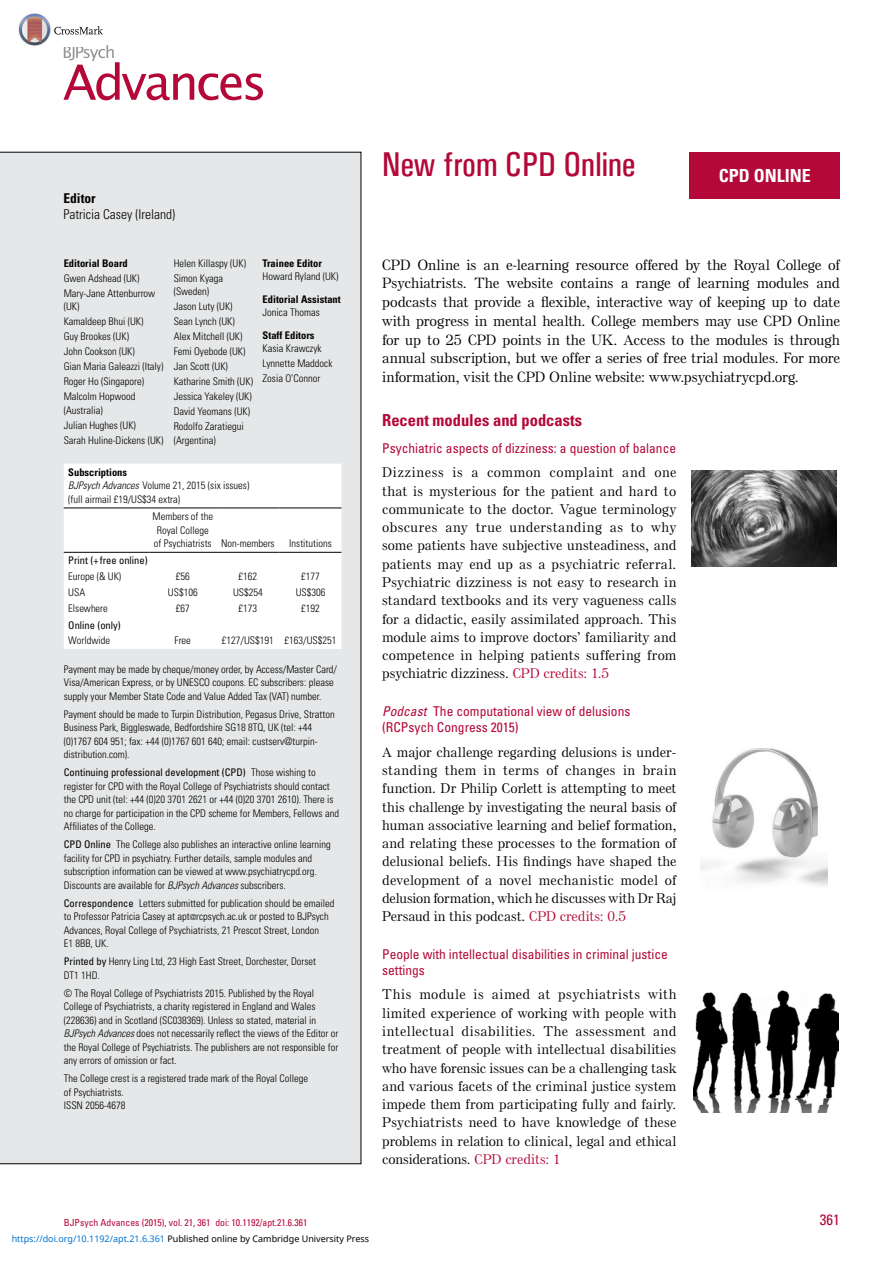
<style>
.page{position:relative;width:893px;height:1263px;background:#fff}
.page>*{position:absolute;margin:0;border:0;box-sizing:border-box;transform-origin:0 0}
.t1{font:34.5px "Univers Condensed";color:#b30838}
.t2{font:700 condensed 18px "Univers LT Std";color:#fff}
.t3{font:700 condensed 16.5px "Univers LT Std";color:#b30838}
.t4{font:condensed 15px "Univers LT Std";color:#b30838}
.t5{font:500 14.25px/18.8px "Else NPL Std";letter-spacing:.01em;color:#000;text-align:justify}
.t6{font:500 13.5px/18.3px "Else NPL Std";letter-spacing:.015em;color:#000;text-align:justify}
.t7{font:condensed 13.5px/16.5px "Univers LT Std";color:#b30838}
.t8{font:300 condensed 13.5px "Univers LT Std";color:#000}
.t9{font:700 condensed 13.5px "Univers LT Std";color:#000}
.t10{font:300 condensed 10.5px/13.5px "Univers LT Std";color:#000}
.t11{font:700 condensed 10.5px "Univers LT Std";color:#000}
.t12{font:condensed 10.5px "Univers LT Std";color:#000}
.t13{font:condensed 9.75px "Univers LT Std";color:#b30838}
.t14{font:9px "Noto Sans";color:#000}
.s1{font-weight:700}
.s2{font-style:italic}
.s3{font-weight:400}
.s4{font-size:8.25px}
.s5{color:#b30838}
.s6{color:#0172cf}
</style>
<div class="page">
<div style="left:690px;top:152px;width:150px;height:46px;background:#b30838"></div>
<div style="left:0;top:152px;width:361px;height:1012px;background:#e6e7e8"></div>
<svg style="left:64px;top:464px;width:277px;height:185px"></svg>
<hr style="left:64px;top:508px;width:86px;height:1px;background:#000">
<hr style="left:150px;top:508px;width:66px;height:1px;background:#000">
<hr style="left:216px;top:508px;width:64px;height:1px;background:#000">
<hr style="left:280px;top:508px;width:61px;height:1px;background:#000">
<hr style="left:64px;top:552px;width:86px;height:1px;background:#000">
<hr style="left:150px;top:552px;width:66px;height:1px;background:#000">
<hr style="left:216px;top:552px;width:64px;height:1px;background:#000">
<hr style="left:280px;top:552px;width:61px;height:1px;background:#000">
<svg style="left:63px;top:45px;width:200px;height:55px"></svg>
<img style="left:700px;top:748px;width:128px;height:138px">
<img style="left:694px;top:990px;width:144px;height:123px">
<img style="left:692px;top:470px;width:144px;height:97px">
<img style="left:18px;top:13px;width:86px;height:33px">
<p class="t9" style="left:63px;top:189px;width:34px">Editor</p>
<p class="t8" style="left:63px;top:206px;width:113px">Patricia Casey (Ireland)</p>
<p class="t11" style="left:64px;top:257px;width:66px">Editorial Board</p>
<p class="t10" style="left:64px;top:271px;width:93px;line-height:15px">Gwen Adshead (UK)<br>Mary-Jane Attenburrow</p>
<p class="t10" style="left:64px;top:299px;width:101px;line-height:15px">(UK)<br>Kamaldeep Bhui (UK)<br>Guy Brookes (UK)<br>John Cookson (UK)<br>Gian Maria Galeazzi (Italy)<br>Roger Ho (Singapore)<br>Malcolm Hopwood</p>
<p class="t10" style="left:64px;top:403px;width:101px;line-height:15px">(Australia)<br>Julian Hughes (UK)<br>Sarah Huline-Dickens (UK)</p>
<p class="t10" style="left:174px;top:256px;width:74px;line-height:15px">Helen Killaspy (UK)<br>Simon Kyaga</p>
<p class="t10" style="left:174px;top:284px;width:81px;line-height:15px">(Sweden)<br>Jason Luty (UK)<br>Sean Lynch (UK)<br>Alex Mitchell (UK)<br>Femi Oyebode (UK)<br>Jan Scott (UK)<br>Katharine Smith (UK)<br>Jessica Yakeley (UK)<br>David Yeomans (UK)<br>Rodolfo Zaratiegui</p>
<p class="t10" style="left:174px;top:433px;width:43px">(Argentina)</p>
<p class="t11" style="left:263px;top:257px;width:61px">Trainee Editor</p>
<p class="t10" style="left:263px;top:270px;width:77px">Howard Ryland (UK)</p>
<p class="t11" style="left:263px;top:293px;width:80px">Editorial Assistant</p>
<p class="t10" style="left:263px;top:306px;width:59px">Jonica Thomas</p>
<p class="t11" style="left:263px;top:329px;width:53px">Staff Editors</p>
<p class="t10" style="left:263px;top:341px;width:71px;line-height:15px">Kasia Krawczyk<br>Lynnette Maddock<br>Zosia O’Connor</p>
<p class="t10" style="left:68px;top:465px;width:183px"><span class="s1">Subscriptions<br></span><span class="s2">BJPsych Advances</span> Volume 21, 2015 (six issues) (full airmail £19/US$34 extra)</p>
<p class="t10" style="left:153px;top:510px;width:124px">Members of the<br>Royal College<br>of Psychiatrists Non-members</p>
<p class="t10" style="left:289px;top:537px;width:44px">Institutions</p>
<p class="t12" style="left:68px;top:554px;width:81px">Print (+ free online)</p>
<p class="t10" style="left:68px;top:570px;width:55px">Europe (&amp; UK)</p>
<p class="t10" style="left:176px;top:570px;width:15px">£56</p>
<p class="t10" style="left:239px;top:570px;width:20px">£162</p>
<p class="t10" style="left:301px;top:570px;width:20px">£177</p>
<p class="t10" style="left:68px;top:586px;width:18px">USA</p>
<p class="t10" style="left:168px;top:586px;width:31px">US$106</p>
<p class="t10" style="left:233px;top:586px;width:31px">US$254</p>
<p class="t10" style="left:296px;top:586px;width:31px">US$306</p>
<p class="t10" style="left:68px;top:601px;width:41px">Elsewhere</p>
<p class="t10" style="left:176px;top:601px;width:15px">£67</p>
<p class="t10" style="left:239px;top:601px;width:20px">£173</p>
<p class="t10" style="left:301px;top:601px;width:20px">£192</p>
<p class="t12" style="left:68px;top:618px;width:54px">Online (only)</p>
<p class="t10" style="left:68px;top:634px;width:43px">Worldwide</p>
<p class="t10" style="left:175px;top:634px;width:18px">Free</p>
<p class="t10" style="left:222px;top:634px;width:116px">£127/US$191 £163/US$251</p>
<p class="t10" style="left:64px;top:662px;width:275px">Payment may be made by cheque/money order, by Access/Master Card/<br>Visa/American Express, or by UNESCO coupons. EC subscribers: please supply your Member State Code and Value Added Tax (VAT) number.</p>
<p class="t10" style="left:64px;top:707px;width:272px">Payment should be made to Turpin Distribution, Pegasus Drive, Stratton Business Park, Biggleswade, Bedfordshire SG18 8TQ, UK (tel: +44 (0)1767 604 951; fax: +44 (0)1767 601 640; email: custserv@turpin&shy;distribution.com).</p>
<p class="t10" style="left:64px;top:766px;width:277px"><span class="s3">Continuing professional development (CPD)</span> Those wishing to register for CPD with the Royal College of Psychiatrists should contact the CPD unit (tel: +44 (0)20 3701 2621 or +44 (0)20 3701 2610). There is no charge for participation in the CPD scheme for Members, Fellows and Affiliates of the College.</p>
<p class="t10" style="left:64px;top:838px;width:269px"><span class="s3">CPD Online</span> The College also publishes an interactive online learning facility for CPD in psychiatry. Further details, sample modules and subscription information can be viewed at www.psychiatrycpd.org.<br>Discounts are available for <span class="s2">BJPsych Advances</span> subscribers.</p>
<p class="t10" style="left:64px;top:896px;width:272px"><span class="s3">Correspondence</span> Letters submitted for publication should be emailed to Professor Patricia Casey at apt<span class="s4">@</span>rcpsych.ac.uk or posted to BJPsych Advances, Royal College of Psychiatrists, 21 Prescot Street, London<br>E1 8BB, UK.</p>
<p class="t10" style="left:64px;top:955px;width:254px"><span class="s3">Printed by</span> Henry Ling Ltd, 23 High East Street, Dorchester, Dorset<br>DT1 1HD.</p>
<p class="t10" style="left:64px;top:986px;width:276px">© The Royal College of Psychiatrists 2015. Published by the Royal College of Psychiatrists, a charity registered in England and Wales (228636) and in Scotland (SC038369). Unless so stated, material in <span class="s2">BJPsych Advances</span> does not necessarily reflect the views of the Editor or the Royal College of Psychiatrists. The publishers are not responsible for any errors of omission or fact.</p>
<p class="t10" style="left:64px;top:1072px;width:246px">The College crest is a registered trade mark of the Royal College of Psychiatrists.<br>ISSN 2056-4678</p>
<h1 class="t1" style="left:382px;top:144px;width:255px">New from CPD Online</h1>
<h2 class="t2" style="left:719px;top:164px;width:94px">CPD ONLINE</h2>
<p class="t5" style="left:382px;top:255px;width:459px">CPD Online is an e-learning resource offered by the Royal College of Psychiatrists. The website contains a range of learning modules and podcasts that provide a flexible, interactive way of keeping up to date with progress in mental health. College members may use CPD Online for up to 25 CPD points in the UK. Access to the modules is through annual subscription, but we offer a series of free trial modules. For more information, visit the CPD Online website: www.psychiatrycpd.org.</p>
<h3 class="t3" style="left:382px;top:410px;width:201px">Recent modules and podcasts</h3>
<p class="t7" style="left:382px;top:440px;width:295px">Psychiatric aspects of dizziness: a question of balance</p>
<p class="t6" style="left:382px;top:463px;width:296px">Dizziness is a common complaint and one that is mysterious for the patient and hard to communicate to the doctor. Vague terminology obscures any true understanding as to why some patients have subjective unsteadiness, and patients may end up as a psychiatric referral.<br>Psychiatric dizziness is not easy to research in standard textbooks and its very vagueness calls for a didactic, easily assimilated approach. This module aims to improve doctors’ familiarity and competence in helping patients suffering from psychiatric dizziness. <span class="s5">CPD credits: 1.5</span></p>
<p class="t7" style="left:382px;top:703px;width:250px"><span class="s2">Podcast</span> The computational view of delusions (RCPsych Congress 2015)</p>
<p class="t6" style="left:382px;top:743px;width:295px">A major challenge regarding delusions is under&shy;standing them in terms of changes in brain function. Dr Philip Corlett is attempting to meet this challenge by investigating the neural basis of human associative learning and belief formation, and relating these processes to the formation of delusional beliefs. His findings have shaped the development of a novel mechanistic model of delusion formation, which he discusses with Dr Raj Persaud in this podcast. <span class="s5">CPD credits: 0.5</span></p>
<p class="t7" style="left:382px;top:945px;width:287px">People with intellectual disabilities in criminal justice settings</p>
<p class="t6" style="left:382px;top:985px;width:296px">This module is aimed at psychiatrists with limited experience of working with people with intellectual disabilities. The assessment and treatment of people with intellectual disabilities who have forensic issues can be a challenging task and various facets of the criminal justice system impede them from participating fully and fairly.<br>Psychiatrists need to have knowledge of these problems in relation to clinical, legal and ethical considerations. <span class="s5">CPD credits: 1</span></p>
<p class="t13" style="left:64px;top:1216px;width:245px">BJPsych Advances (2015), vol. 21, 361 doi: 10.1192/apt.21.6.361</p>
<p class="t14" style="left:12px;top:1232px;width:359px"><span class="s6">https://doi.org/10.1192/apt.21.6.361</span> Published online by Cambridge University Press</p>
<h3 class="t4" style="left:820px;top:1210px;width:21px">361</h3>
</div>
